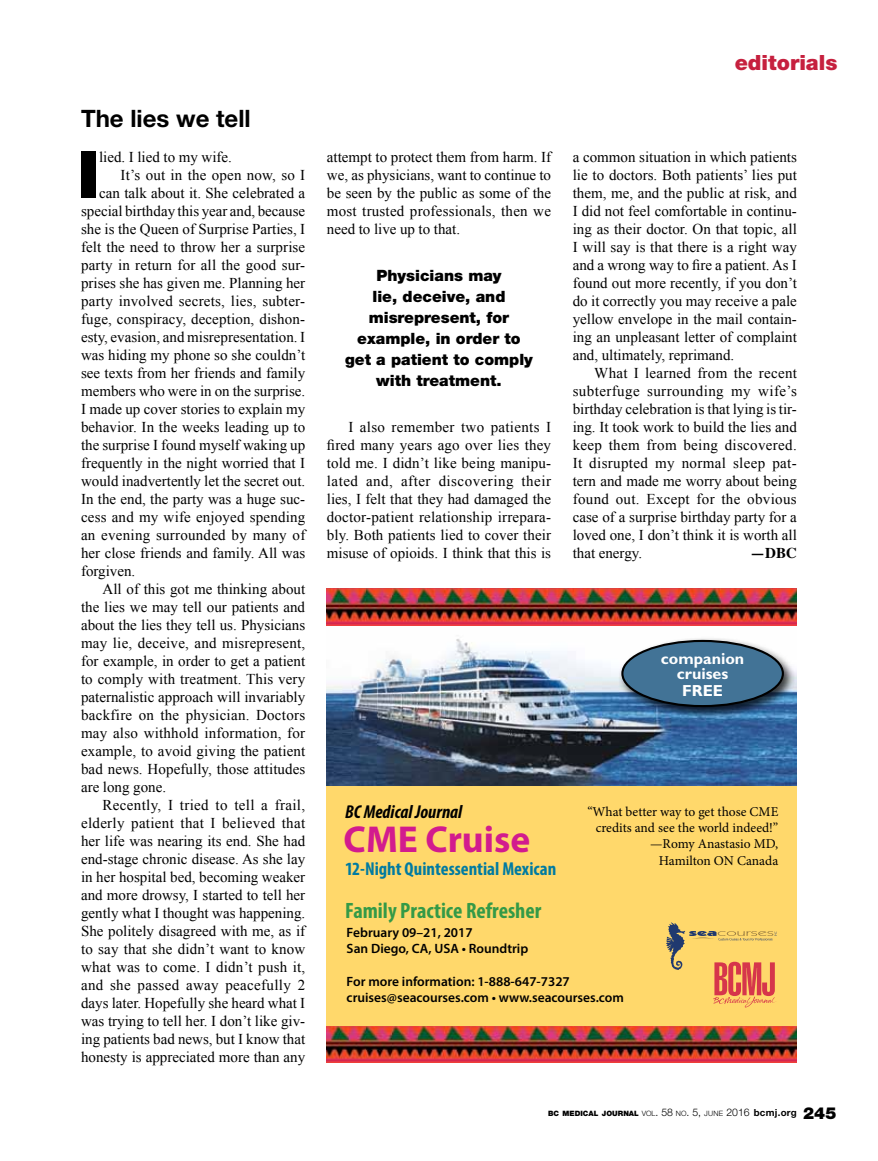
<style>
.page{position:relative;width:878px;height:1161px;background:#fff}
.page>*{position:absolute;margin:0;border:0;box-sizing:border-box;transform-origin:0 0}
.t1{font:900 65.4px "Helvetica Neue";color:#000}
.t2{font:700 37.65px "Myriad Pro";color:#d21b8e}
.t3{font:700 24px "Helvetica Neue";color:#000}
.t4{font:700 condensed 22.35px "Myriad Pro";color:#349a47}
.t5{font:900 21px "Helvetica Neue";color:#c6203e}
.t6{font:700 condensed 18.75px "Myriad Pro";color:#007ba1}
.t7{font:italic 700 condensed 18.75px "Myriad Pro";color:#000}
.t8{font:700 16.05px/15.1px "Gill Sans";color:#fff;text-align:center}
.t9{font:900 15.6px/21px "Helvetica Neue";color:#000;text-align:center}
.t10{font:15px/18px "Times New Roman";color:#000;text-align:justify}
.t11{font:15px "Times New Roman";letter-spacing:.02em;color:#000}
.t12{font:700 15px "Times";color:#000}
.t13{font:600 13.5px/16.5px "Myriad Pro";color:#000}
.t14{font:13.5px/16.2px "Minion Pro";letter-spacing:-.005em;color:#000;text-align:right}
.t15{font:900 7.35px "Helvetica Neue";color:#000}
.s1{font-weight:300}
.s2{font-weight:300;font-size:10.5px}
.s3{font-weight:700;font-size:9.75px}
.s4{font-size:16.5px}
</style>
<div class="page">
<div style="left:327px;top:776px;width:469px;height:287px;background:#ffd86b"></div>
<img style="left:327px;top:639px;width:469px;height:146px">
<svg style="left:666px;top:923px;width:110px;height:84px"></svg>
<img style="left:327px;top:588px;width:469px;height:37px">
<img style="left:327px;top:1026px;width:469px;height:36px">
<div style="left:618px;top:636px;width:178px;height:84px;background:#000;opacity:.75"></div>
<div style="left:622px;top:641px;width:160px;height:65px;background:#427396;border-radius:50%"></div>
<div style="left:621px;top:640px;width:162px;height:67px;border:2px solid #000;border-radius:50%"></div>
<h3 class="t3" style="left:81px;top:103px;width:171px">The lies we tell</h3>
<h1 class="t1" style="left:77px;top:136px;width:23px">I</h1>
<p class="t10" style="left:99px;top:148px;width:134px">lied. I lied to my wife.</p>
<p class="t10" style="left:121px;top:166px;width:186px">It’s out in the open now, so I</p>
<p class="t10" style="left:99px;top:184px;width:208px">can talk about it. She celebrated a</p>
<p class="t10" style="left:81px;top:202px;width:226px">special birthday this year and, because</p>
<p class="t10" style="left:81px;top:220px;width:226px">she is the Queen of Surprise Parties, I</p>
<p class="t10" style="left:81px;top:238px;width:226px">felt the need to throw her a surprise</p>
<p class="t10" style="left:81px;top:256px;width:226px">party in return for all the good sur-</p>
<p class="t10" style="left:81px;top:274px;width:226px">prises she has given me. Planning her</p>
<p class="t10" style="left:81px;top:292px;width:226px">party involved secrets, lies, subter-</p>
<p class="t10" style="left:81px;top:310px;width:226px">fuge, conspiracy, deception, dishon-</p>
<p class="t10" style="left:81px;top:328px;width:226px">esty, evasion, and misrepresentation. I</p>
<p class="t10" style="left:81px;top:346px;width:226px">was hiding my phone so she couldn’t</p>
<p class="t10" style="left:81px;top:364px;width:226px">see texts from her friends and family</p>
<p class="t10" style="left:81px;top:382px;width:226px">members who were in on the surprise.</p>
<p class="t10" style="left:81px;top:400px;width:226px">I made up cover stories to explain my</p>
<p class="t10" style="left:81px;top:418px;width:226px">behavior. In the weeks leading up to</p>
<p class="t10" style="left:81px;top:436px;width:226px">the surprise I found myself waking up</p>
<p class="t10" style="left:81px;top:454px;width:226px">frequently in the night worried that I</p>
<p class="t10" style="left:81px;top:472px;width:226px">would inadvertently let the secret out.</p>
<p class="t10" style="left:81px;top:490px;width:226px">In the end, the party was a huge suc-</p>
<p class="t10" style="left:81px;top:508px;width:226px">cess and my wife enjoyed spending</p>
<p class="t10" style="left:81px;top:526px;width:226px">an evening surrounded by many of</p>
<p class="t10" style="left:81px;top:544px;width:226px">her close friends and family. All was</p>
<p class="t10" style="left:81px;top:562px;width:56px">forgiven.</p>
<p class="t10" style="left:103px;top:580px;width:204px">All of this got me thinking about</p>
<p class="t10" style="left:81px;top:598px;width:225px">the lies we may tell our patients and</p>
<p class="t10" style="left:81px;top:616px;width:226px">about the lies they tell us. Physicians</p>
<p class="t10" style="left:81px;top:634px;width:226px">may lie, deceive, and misrepresent,</p>
<p class="t10" style="left:81px;top:652px;width:226px">for example, in order to get a patient</p>
<p class="t10" style="left:81px;top:670px;width:226px">to comply with treatment. This very</p>
<p class="t10" style="left:81px;top:688px;width:226px">paternalistic approach will invariably</p>
<p class="t11" style="left:81px;top:706px;width:226px">backfire on the physician. Doctors</p>
<p class="t10" style="left:81px;top:724px;width:226px">may also withhold information, for</p>
<p class="t10" style="left:81px;top:742px;width:226px">example, to avoid giving the patient</p>
<p class="t10" style="left:81px;top:760px;width:226px">bad news. Hopefully, those attitudes</p>
<p class="t10" style="left:81px;top:778px;width:87px">are long gone.</p>
<p class="t11" style="left:103px;top:796px;width:204px">Recently, I tried to tell a frail,</p>
<p class="t11" style="left:81px;top:814px;width:226px">elderly patient that I believed that</p>
<p class="t10" style="left:81px;top:832px;width:226px">her life was nearing its end. She had</p>
<p class="t10" style="left:81px;top:850px;width:226px">end-stage chronic disease. As she lay</p>
<p class="t10" style="left:81px;top:868px;width:226px">in her hospital bed, becoming weaker</p>
<p class="t10" style="left:81px;top:886px;width:226px">and more drowsy, I started to tell her</p>
<p class="t10" style="left:81px;top:904px;width:226px">gently what I thought was happening.</p>
<p class="t10" style="left:81px;top:922px;width:226px">She politely disagreed with me, as if</p>
<p class="t10" style="left:81px;top:940px;width:226px">to say that she didn’t want to know</p>
<p class="t10" style="left:81px;top:958px;width:226px">what was to come. I didn’t push it,</p>
<p class="t11" style="left:81px;top:976px;width:226px">and she passed away peacefully 2</p>
<p class="t10" style="left:81px;top:994px;width:226px">days later. Hopefully she heard what I</p>
<p class="t10" style="left:81px;top:1012px;width:226px">was trying to tell her. I don’t like giv-</p>
<p class="t10" style="left:81px;top:1030px;width:226px">ing patients bad news, but I know that</p>
<p class="t10" style="left:81px;top:1048px;width:226px">honesty is appreciated more than any</p>
<h3 class="t5" style="left:734px;top:50px;width:104px">editorials</h3>
<p class="t10" style="left:327px;top:148px;width:226px">attempt to protect them from harm. If we, as physicians, want to continue to be seen by the public as some of the most trusted professionals, then we need to live up to that.</p>
<p class="t9" style="left:345px;top:265px;width:189px">Physicians may<br>lie, deceive, and misrepresent, for example, in order to get a patient to comply with treatment.</p>
<p class="t10" style="left:327px;top:418px;width:226px;text-indent:22px">I also remember two patients I fired many years ago over lies they told me. I didn’t like being manipu&shy;lated and, after discovering their lies, I felt that they had damaged the doctor-patient relationship irrepara&shy;bly. Both patients lied to cover their misuse of opioids. I think that this is</p>
<p class="t10" style="left:572px;top:148px;width:226px">a common situation in which patients lie to doctors. Both patients’ lies put them, me, and the public at risk, and I did not feel comfortable in continu&shy;ing as their doctor. On that topic, all I will say is that there is a right way and a wrong way to fire a patient. As I found out more recently, if you don’t do it correctly you may receive a pale yellow envelope in the mail contain&shy;ing an unpleasant letter of complaint and, ultimately, reprimand.</p>
<p class="t10" style="left:572px;top:364px;width:226px;text-indent:22px">What I learned from the recent subterfuge surrounding my wife’s birthday celebration is that lying is tir&shy;ing. It took work to build the lies and keep them from being discovered.<br>It disrupted my normal sleep pat&shy;tern and made me worry about being found out. Except for the obvious case of a surprise birthday party for a loved one, I don’t think it is worth all that energy.</p>
<p class="t12" style="left:750px;top:539px;width:48px">—DBC</p>
<p class="t8" style="left:661px;top:651px;width:85px">companion cruises</p>
<p class="t8" style="left:682px;top:683px;width:42px">FREE</p>
<p class="t7" style="left:345px;top:800px;width:119px">BC Medical Journal</p>
<h2 class="t2" style="left:343px;top:814px;width:188px">CME Cruise</h2>
<p class="t6" style="left:345px;top:857px;width:213px">12-Night Quintessential Mexican</p>
<h3 class="t4" style="left:345px;top:897px;width:198px">Family Practice Refresher</h3>
<p class="t13" style="left:346px;top:924px;width:183px">February 09–21, 2017<br>San Diego, CA, USA • Roundtrip</p>
<p class="t14" style="left:587px;top:804px;width:192px">“What better way to get those CME credits and see the world indeed!” —Romy Anastasio MD,<br>Hamilton ON Canada</p>
<p class="t13" style="left:346px;top:973px;width:279px">For more information: 1-888-647-7327 cruises@seacourses.com • www.seacourses.com</p>
<p class="t15" style="left:548px;top:1109px;width:290px">BC MEDICAL JOURNAL <span class="s1">VOL</span><span class="s2">. 58</span> <span class="s1">NO</span><span class="s2">. 5,</span> <span class="s1">JUNE</span> <span class="s2">2016</span> <span class="s3">bcmj.org</span> <span class="s4">245</span></p>
</div>
